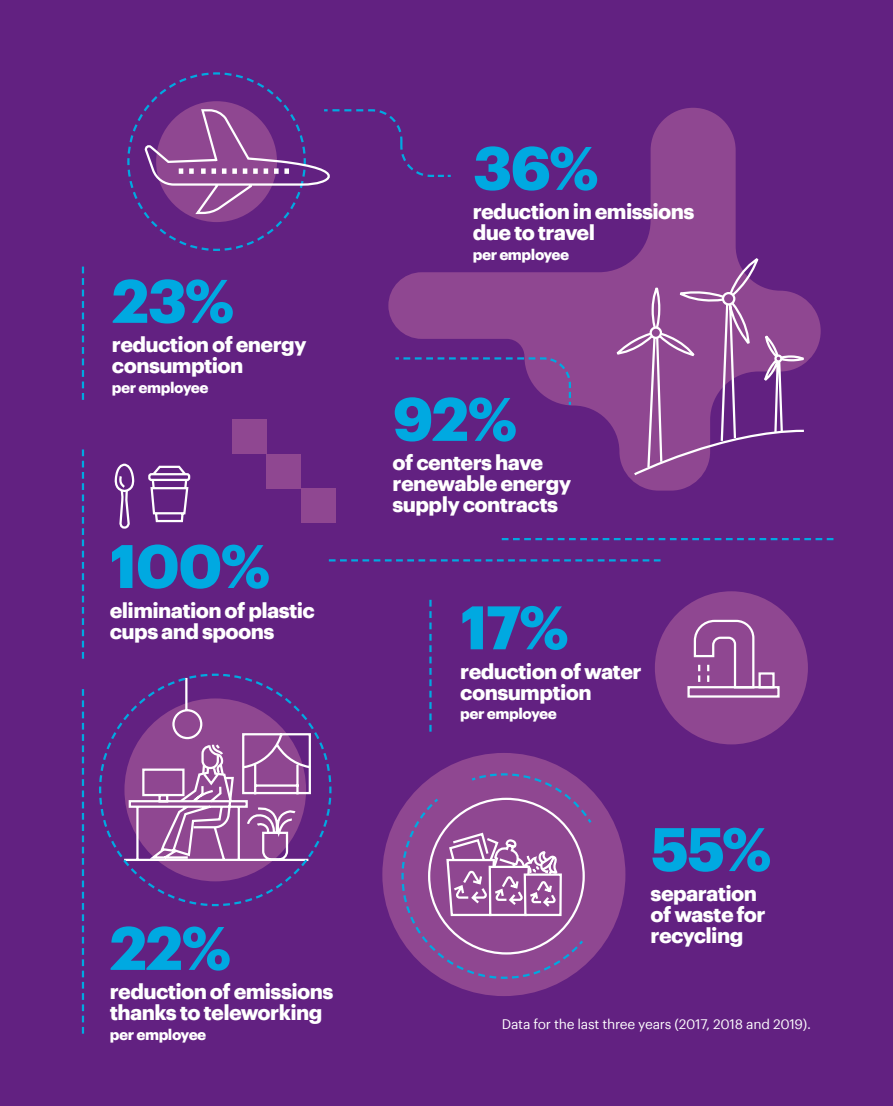
<style>
.page{position:relative;width:893px;height:1106px;background:#622181}
.page>*{position:absolute;margin:0;border:0;box-sizing:border-box;transform-origin:0 0}
.t1{font:700 60px "Graphik";letter-spacing:-.03em;color:#00a9e1}
.t2{font:700 21px/21px "Graphik";letter-spacing:-.03em;color:#fff}
.t3{font:700 15px "Graphik";letter-spacing:-.03em;color:#fff}
.t4{font:13.5px "Graphik";letter-spacing:-.02em;color:#fff}
</style>
<div class="page">
<svg style="left:388px;top:108px;width:433px;height:382px"></svg>
<div style="left:655px;top:591px;width:153px;height:153px;background:#8f4791;border-radius:50%"></div>
<div style="left:382px;top:753px;width:243px;height:243px;background:#8f4791;border-radius:50%"></div>
<svg style="left:148px;top:465px;width:43px;height:58px"></svg>
<svg style="left:115px;top:463px;width:20px;height:66px"></svg>
<div style="left:687px;top:686px;width:93px;height:11px;border:2px solid #fff"></div>
<svg style="left:693px;top:619px;width:63px;height:70px"></svg>
<div style="left:758px;top:672px;width:17px;height:16px;border:2px solid #fff"></div>
<svg style="left:429px;top:600px;width:3px;height:131px"></svg>
<svg style="left:82px;top:449px;width:2px;height:209px"></svg>
<svg style="left:82px;top:266px;width:2px;height:134px"></svg>
<svg style="left:82px;top:689px;width:2px;height:344px"></svg>
<svg style="left:127px;top:72px;width:326px;height:180px"></svg>
<svg style="left:393px;top:356px;width:179px;height:51px"></svg>
<svg style="left:400px;top:772px;width:194px;height:208px"></svg>
<svg style="left:502px;top:538px;width:331px;height:2px"></svg>
<svg style="left:329px;top:559px;width:331px;height:2px"></svg>
<div style="left:232px;top:419px;width:35px;height:35px;background:#8f4791"></div>
<div style="left:301px;top:488px;width:35px;height:35px;background:#8f4791"></div>
<div style="left:267px;top:454px;width:34px;height:34px;background:#8f4791"></div>
<svg style="left:615px;top:236px;width:191px;height:240px"></svg>
<svg style="left:99px;top:673px;width:233px;height:234px"></svg>
<h1 class="t1" style="left:112px;top:254px;width:124px">23%</h1>
<p class="t2" style="left:112px;top:332px;width:196px">reduction of energy consumption</p>
<p class="t3" style="left:112px;top:375px;width:98px">per employee</p>
<h1 class="t1" style="left:473px;top:122px;width:128px">36%</h1>
<p class="t2" style="left:473px;top:199px;width:223px">reduction in emissions due to travel</p>
<p class="t3" style="left:473px;top:243px;width:98px">per employee</p>
<h1 class="t1" style="left:393px;top:372px;width:126px">92%</h1>
<p class="t2" style="left:393px;top:450px;width:180px">of centers have renewable energy supply contracts</p>
<h1 class="t1" style="left:110px;top:520px;width:162px">100%</h1>
<p class="t2" style="left:110px;top:597px;width:207px">elimination of plastic cups and spoons</p>
<h1 class="t1" style="left:460px;top:581px;width:110px">17%</h1>
<p class="t2" style="left:460px;top:659px;width:183px">reduction of water consumption</p>
<p class="t3" style="left:460px;top:702px;width:98px">per employee</p>
<h1 class="t1" style="left:110px;top:901px;width:123px">22%</h1>
<p class="t2" style="left:110px;top:979px;width:225px">reduction of emissions thanks to teleworking</p>
<p class="t3" style="left:110px;top:1022px;width:98px">per employee</p>
<h1 class="t1" style="left:651px;top:802px;width:123px">55%</h1>
<p class="t2" style="left:651px;top:880px;width:116px">separation of waste for recycling</p>
<p class="t4" style="left:502px;top:1014px;width:311px">Data for the last three years (2017, 2018 and 2019).</p>
</div>
